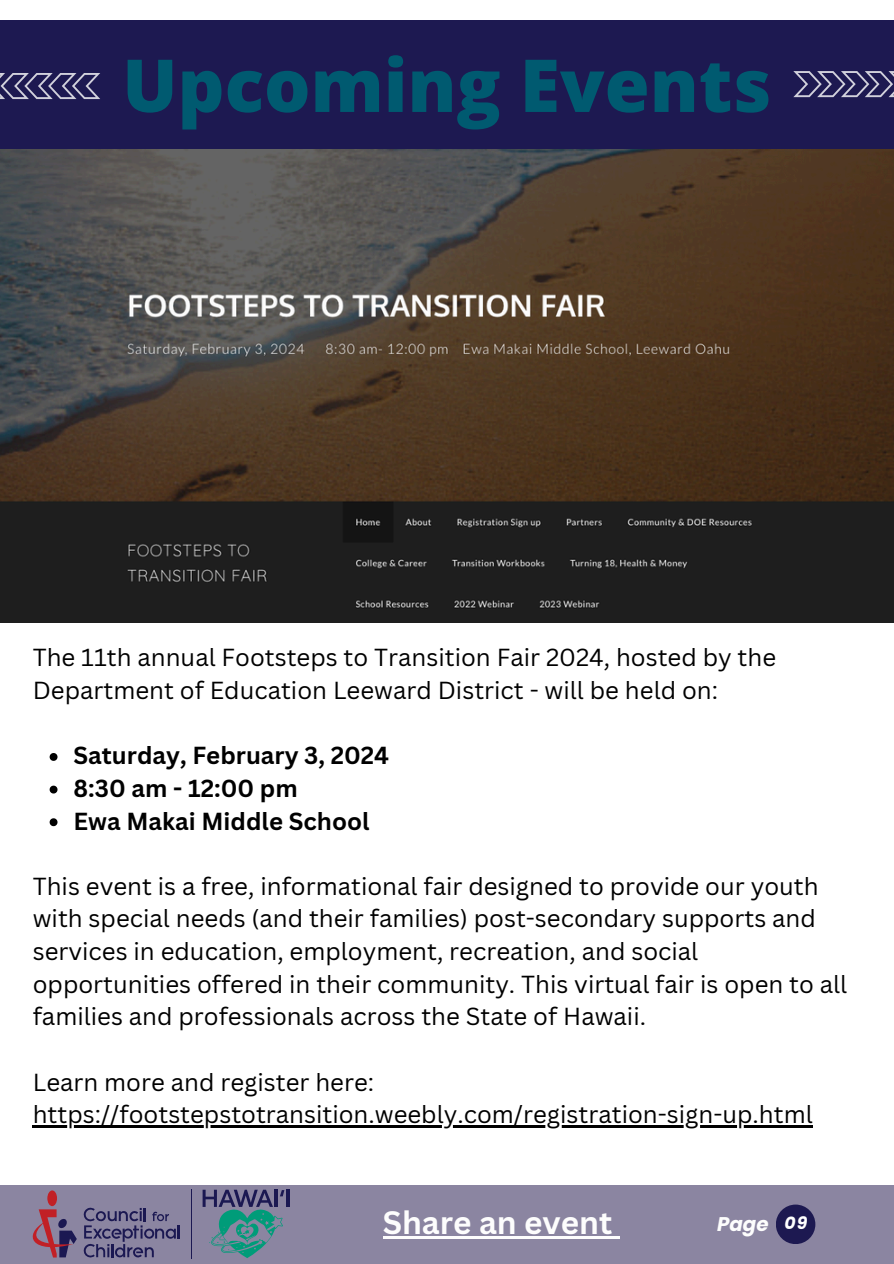
<style>
.page{position:relative;width:894px;height:1264px;background:#fff}
.page>*{position:absolute;margin:0;border:0;box-sizing:border-box;transform-origin:0 0}
.t1{font:800 73.05px "Open Sans";color:#005a70}
.t2{font:700 31.5px "Canva Sans";color:#fdfdfd}
.t3{font:24px/32.7px "Canva Sans";color:#000}
.t4{font:700 24px "Canva Sans";color:#000}
.t5{font:italic 700 19.8px "Poppins";color:#fdfdfd}
.t6{font:italic 700 17.25px "Poppins";color:#fff}
</style>
<div class="page">
<div style="left:0;top:21px;width:893px;height:128px;background:#1d1951"></div>
<svg style="left:793px;top:71px;width:100px;height:27px"></svg>
<svg style="left:0;top:73px;width:100px;height:26px"></svg>
<div style="left:0;top:1185px;width:893px;height:78px;background:#8b85a1"></div>
<div style="left:775px;top:1204px;width:40px;height:39px;background:#1d1951;border-radius:50%"></div>
<div style="left:47px;top:1190px;width:10px;height:16px;background:#c12026;border-radius:50%"></div>
<svg style="left:83px;top:1207px;width:97px;height:50px"></svg>
<svg style="left:33px;top:1209px;width:44px;height:48px"></svg>
<hr style="left:191px;top:1189px;width:1px;height:70px;background:#1b1852">
<hr style="left:286px;top:1189px;width:3px;height:17px;background:#1b1852">
<svg style="left:202px;top:1189px;width:82px;height:69px"></svg>
<img style="left:0;top:149px;width:893px;height:473px">
<svg style="left:50px;top:753px;width:7px;height:8px"></svg>
<svg style="left:50px;top:785px;width:7px;height:8px"></svg>
<svg style="left:50px;top:818px;width:7px;height:8px"></svg>
<hr style="left:33px;top:1125px;width:779px;height:2px;background:#000">
<hr style="left:382px;top:1236px;width:230px;height:2px;background:#fdfdfd">
<svg style="left:612px;top:1236px;width:8px;height:2px"></svg>
<h1 class="t1" style="left:122px;top:34px;width:650px">Upcoming Events</h1>
<h3 class="t3" style="left:33px;top:640px;width:744px">The 11th annual Footsteps to Transition Fair 2024, hosted by the<br>Department of Education Leeward District - will be held on:</h3>
<p class="t4" style="left:74px;top:738px;width:317px">Saturday, February 3, 2024</p>
<p class="t4" style="left:74px;top:771px;width:226px">8:30 am - 12:00 pm</p>
<p class="t4" style="left:74px;top:804px;width:297px">Ewa Makai Middle School</p>
<p class="t3" style="left:33px;top:869px;width:815px">This event is a free, informational fair designed to provide our youth with special needs (and their families) post-secondary supports and services in education, employment, recreation, and social opportunities offered in their community. This virtual fair is open to all families and professionals across the State of Hawaii.</p>
<h3 class="t3" style="left:33px;top:1064px;width:343px">Learn more and register here:</h3>
<p class="t3" style="left:33px;top:1097px;width:781px">https://footstepstotransition.weebly.com/registration-sign-up.html</p>
<h2 class="t2" style="left:382px;top:1200px;width:231px">Share an event</h2>
<p class="t5" style="left:717px;top:1210px;width:53px">Page</p>
<p class="t6" style="left:784px;top:1211px;width:24px">09</p>
</div>
